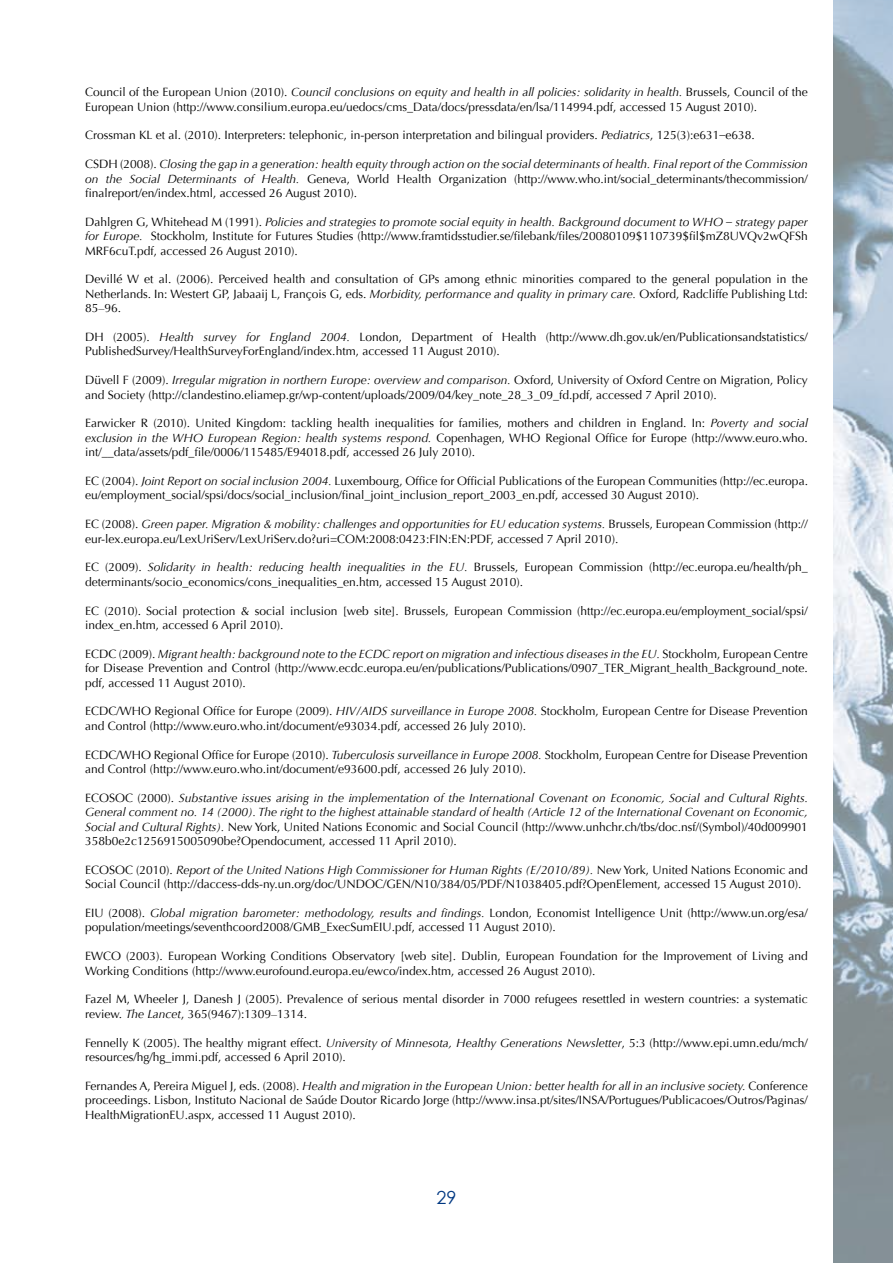
<style>
.page{position:relative;width:893px;height:1263px;background:#fff}
.page>*{position:absolute;margin:0;border:0;box-sizing:border-box;transform-origin:0 0}
.t1{font:18px "Century Gothic";color:#003882}
.t2{font:12px/14.4px "Optima";color:#000}
.t3{font:italic 12px/14.4px "Optima";color:#000;text-align:justify}
.s1{font-style:italic}
.s2{font-style:normal}
</style>
<div class="page">
<img style="left:833px;top:0;width:60px;height:1263px">
<p class="t2" style="left:85px;top:85px;width:724px">Council of the European Union (2010). <span class="s1">Council conclusions on equity and health in all policies: solidarity in health.</span> Brussels, Council of the<br>European Union (http://www.consilium.europa.eu/uedocs/cms_Data/docs/pressdata/en/lsa/114994.pdf, accessed 15 August 2010).</p>
<p class="t2" style="left:85px;top:128px;width:671px">Crossman KL et al. (2010). Interpreters: telephonic, in-person interpretation and bilingual providers. <span class="s1">Pediatrics</span>, 125(3):e631<span class="s1">–</span>e638.</p>
<p class="t2" style="left:85px;top:157px;width:724px;text-align:justify">CSDH (2008). <span class="s1">Closing the gap in a generation: health equity through action on the social determinants of health. Final report of the Commission on the Social Determinants of Health.</span> Geneva, World Health Organization (http://www.who.int/social_determinants/thecommission/ finalreport/en/index.html, accessed 26 August 2010).</p>
<p class="t2" style="left:85px;top:215px;width:724px;text-align:justify">Dahlgren G, Whitehead M (1991). <span class="s1">Policies and strategies to promote social equity in health. Background document to WHO – strategy paper for Europe.</span> Stockholm, Institute for Futures Studies (http://www.framtidsstudier.se/filebank/files/20080109$110739$fil$mZ8UVQv2wQFSh MRF6cuT.pdf, accessed 26 August 2010).</p>
<p class="t2" style="left:85px;top:272px;width:724px;text-align:justify">Devillé W et al. (2006). Perceived health and consultation of GPs among ethnic minorities compared to the general population in the Netherlands. In: Westert GP, Jabaaij L, François G, eds. <span class="s1">Morbidity, performance and quality in primary care.</span> Oxford, Radcliffe Publishing Ltd:<br>85–96.</p>
<p class="t2" style="left:85px;top:330px;width:724px">DH (2005). <span class="s1">Health survey for England 2004.</span> London, Department of Health (http://www.dh.gov.uk/en/Publicationsandstatistics/<br>PublishedSurvey/HealthSurveyForEngland/index.htm, accessed 11 August 2010).</p>
<p class="t2" style="left:85px;top:373px;width:724px">Düvell F (2009). <span class="s1">Irregular migration in northern Europe: overview and comparison.</span> Oxford, University of Oxford Centre on Migration, Policy and Society (http://clandestino.eliamep.gr/wp-content/uploads/2009/04/key_note_28_3_09_fd.pdf, accessed 7 April 2010).</p>
<p class="t2" style="left:85px;top:416px;width:724px;text-align:justify">Earwicker R (2010). United Kingdom: tackling health inequalities for families, mothers and children in England. In: <span class="s1">Poverty and social exclusion in the WHO European Region: health systems respond.</span> Copenhagen, WHO Regional Office for Europe (http://www.euro.who. int/__data/assets/pdf_file/0006/115485/E94018.pdf, accessed 26 July 2010).</p>
<p class="t2" style="left:85px;top:474px;width:724px">EC (2004). <span class="s1">Joint Report on social inclusion 2004.</span> Luxembourg, Office for Official Publications of the European Communities (http://ec.europa. eu/employment_social/spsi/docs/social_inclusion/final_joint_inclusion_report_2003_en.pdf, accessed 30 August 2010).</p>
<p class="t2" style="left:85px;top:517px;width:724px">EC (2008). <span class="s1">Green paper. Migration &amp; mobility: challenges and opportunities for EU education systems.</span> Brussels, European Commission (http:// eur-lex.europa.eu/LexUriServ/LexUriServ.do?uri=COM:2008:0423:FIN:EN:PDF, accessed 7 April 2010).</p>
<p class="t2" style="left:85px;top:560px;width:724px">EC (2009). <span class="s1">Solidarity in health: reducing health inequalities in the EU.</span> Brussels, European Commission (http://ec.europa.eu/health/ph_ determinants/socio_economics/cons_inequalities_en.htm, accessed 15 August 2010).</p>
<p class="t2" style="left:85px;top:603px;width:724px">EC (2010). Social protection &amp; social inclusion [web site]. Brussels, European Commission (http://ec.europa.eu/employment_social/spsi/ index_en.htm, accessed 6 April 2010).</p>
<p class="t2" style="left:85px;top:647px;width:724px;text-align:justify">ECDC (2009). <span class="s1">Migrant health: background note to the ECDC report on migration and infectious diseases in the EU.</span> Stockholm, European Centre for Disease Prevention and Control (http://www.ecdc.europa.eu/en/publications/Publications/0907_TER_Migrant_health_Background_note. pdf, accessed 11 August 2010).</p>
<p class="t2" style="left:85px;top:704px;width:724px">ECDC/WHO Regional Office for Europe (2009). <span class="s1">HIV/AIDS surveillance in Europe 2008.</span> Stockholm, European Centre for Disease Prevention and Control (http://www.euro.who.int/document/e93034.pdf, accessed 26 July 2010).</p>
<p class="t2" style="left:85px;top:747px;width:724px">ECDC/WHO Regional Office for Europe (2010). <span class="s1">Tuberculosis surveillance in Europe 2008.</span> Stockholm, European Centre for Disease Prevention and Control (http://www.euro.who.int/document/e93600.pdf, accessed 26 July 2010).</p>
<p class="t3" style="left:85px;top:791px;width:724px"><span class="s2">ECOSOC (2000).</span> Substantive issues arising in the implementation of the International Covenant on Economic, Social and Cultural Rights.<br>General comment no. 14 (2000). The right to the highest attainable standard of health (Article 12 of the International Covenant on Economic, Social and Cultural Rights). <span class="s2">New York, United Nations Economic and Social Council (http://www.unhchr.ch/tbs/doc.nsf/(Symbol)/40d009901<br>358b0e2c1256915005090be?Opendocument, accessed 11 April 2010).</span></p>
<p class="t2" style="left:85px;top:863px;width:724px">ECOSOC (2010). <span class="s1">Report of the United Nations High Commissioner for Human Rights (E/2010/89).</span> New York, United Nations Economic and<br>Social Council (http://daccess-dds-ny.un.org/doc/UNDOC/GEN/N10/384/05/PDF/N1038405.pdf?OpenElement, accessed 15 August 2010).</p>
<p class="t2" style="left:85px;top:906px;width:724px">EIU (2008). <span class="s1">Global migration barometer: methodology, results and findings.</span> London, Economist Intelligence Unit (http://www.un.org/esa/ population/meetings/seventhcoord2008/GMB_ExecSumEIU.pdf, accessed 11 August 2010).</p>
<p class="t2" style="left:85px;top:949px;width:724px">EWCO (2003). European Working Conditions Observatory [web site]. Dublin, European Foundation for the Improvement of Living and<br>Working Conditions (http://www.eurofound.europa.eu/ewco/index.htm, accessed 26 August 2010).</p>
<p class="t2" style="left:85px;top:992px;width:724px">Fazel M, Wheeler J, Danesh J (2005). Prevalence of serious mental disorder in 7000 refugees resettled in western countries: a systematic review. <span class="s1">The Lancet</span>, 365(9467):1309–1314.</p>
<p class="t2" style="left:85px;top:1035px;width:724px">Fennelly K (2005). The healthy migrant effect. <span class="s1">University of Minnesota, Healthy Generations Newsletter</span>, 5:3 (http://www.epi.umn.edu/mch/ resources/hg/hg_immi.pdf, accessed 6 April 2010).</p>
<p class="t2" style="left:85px;top:1079px;width:724px;text-align:justify">Fernandes A, Pereira Miguel J, eds. (2008). <span class="s1">Health and migration in the European Union: better health for all in an inclusive society.</span> Conference proceedings. Lisbon, Instituto Nacional de Saúde Doutor Ricardo Jorge (http://www.insa.pt/sites/INSA/Portugues/Publicacoes/Outros/Paginas/ HealthMigrationEU.aspx, accessed 11 August 2010).</p>
<h1 class="t1" style="left:436px;top:1186px;width:21px">29</h1>
</div>
